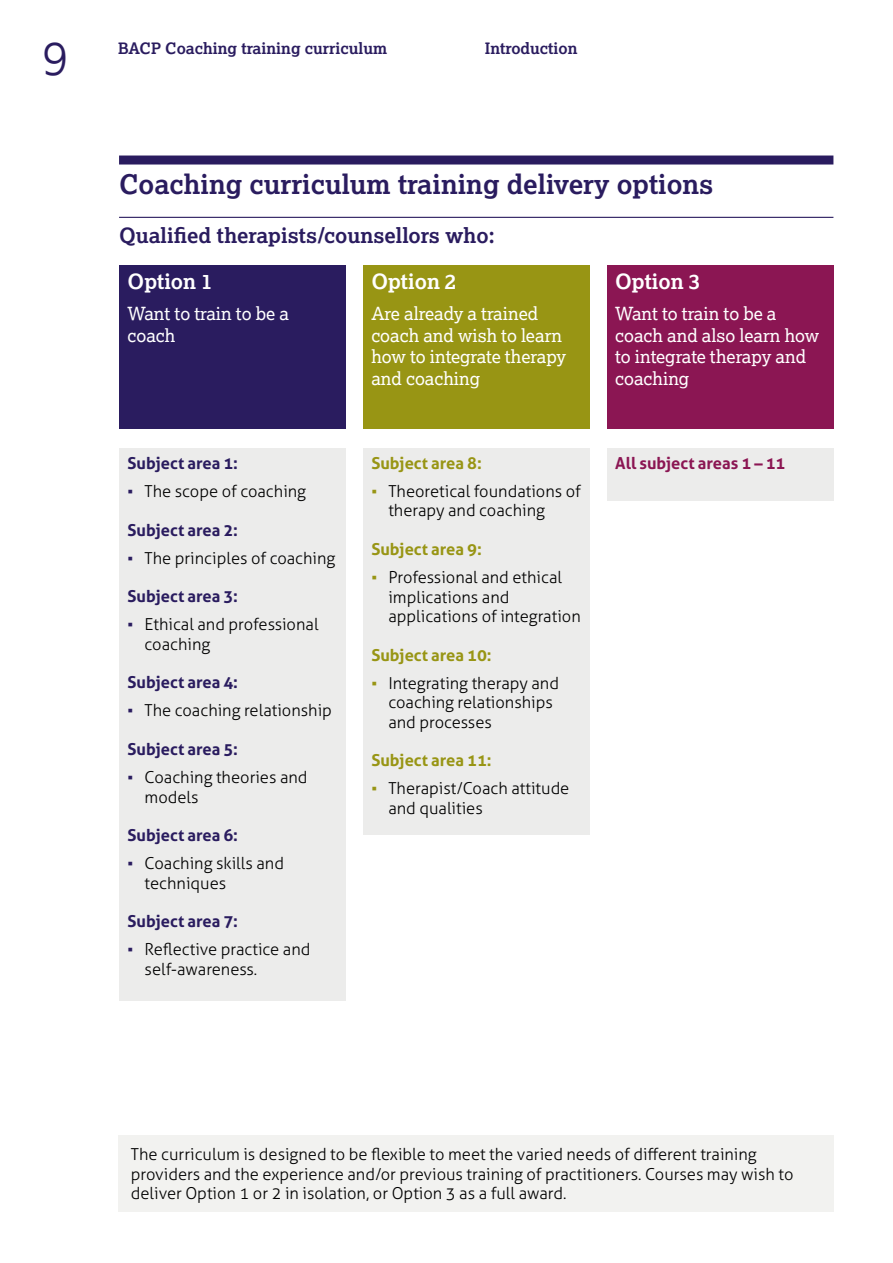
<style>
.page{position:relative;width:893px;height:1263px;background:#fff}
.page>*{position:absolute;margin:0;border:0;box-sizing:border-box;transform-origin:0 0}
.t1{font:300 47.4px "Lexia";color:#2a1c5f}
.t2{font:700 27px "Lexia";color:#2a1c5f}
.t3{font:700 21px "Lexia";color:#2a1c5f}
.t4{font:700 21px "Lexia";color:#fff}
.t5{font:18px/21.6px "Lexia";color:#fff}
.t6{font:300 16.5px/19.5px "Aller";color:#000}
.t7{font:700 16.5px "Aller";color:#2a1c5f}
.t8{font:700 16.5px "Aller";color:#989514}
.t9{font:700 16.5px "Aller";color:#8b1653}
.t10{font:700 15.75px "Lexia";color:#2a1c5f}
.s1{font-family:"Trebuchet MS";font-weight:700;color:#2a1c5f}
.s2{font-family:"Trebuchet MS";font-weight:700;color:#989514}
</style>
<div class="page">
<div style="left:118px;top:1135px;width:715px;height:77px;background:#f2f2f0"></div>
<div style="left:119px;top:448px;width:227px;height:552px;background:#ececeb"></div>
<div style="left:363px;top:448px;width:227px;height:387px;background:#ececeb"></div>
<div style="left:607px;top:448px;width:226px;height:53px;background:#ececeb"></div>
<hr style="left:119px;top:217px;width:714px;height:1px;background:#2a1c5f">
<div style="left:119px;top:156px;width:714px;height:9px;background:#2a1c5f"></div>
<div style="left:119px;top:265px;width:227px;height:33px;background:#2a1c5f"></div>
<div style="left:119px;top:298px;width:227px;height:130px;background:#2a1c5f"></div>
<div style="left:363px;top:265px;width:227px;height:33px;background:#989514"></div>
<div style="left:363px;top:298px;width:227px;height:130px;background:#989514"></div>
<div style="left:607px;top:265px;width:226px;height:33px;background:#8b1653"></div>
<div style="left:607px;top:298px;width:226px;height:130px;background:#8b1653"></div>
<h1 class="t1" style="left:43px;top:28px;width:27px">9</h1>
<p class="t10" style="left:118px;top:39px;width:271px">BACP Coaching training curriculum</p>
<p class="t10" style="left:485px;top:39px;width:94px">Introduction</p>
<h2 class="t2" style="left:119px;top:167px;width:596px">Coaching curriculum training delivery options</h2>
<h3 class="t3" style="left:119px;top:223px;width:378px">Qualified therapists/counsellors who:</h3>
<p class="t4" style="left:128px;top:269px;width:86px">Option 1</p>
<p class="t5" style="left:128px;top:302px;width:163px">Want to train to be a coach</p>
<p class="t4" style="left:371px;top:269px;width:86px">Option 2</p>
<p class="t5" style="left:371px;top:302px;width:196px">Are already a trained coach and wish to learn how to integrate therapy and coaching</p>
<p class="t4" style="left:615px;top:269px;width:86px">Option 3</p>
<p class="t5" style="left:615px;top:302px;width:206px">Want to train to be a coach and also learn how to integrate therapy and coaching</p>
<h4 class="t7" style="left:128px;top:453px;width:112px">Subject area 1:</h4>
<p class="t6" style="left:128px;top:481px;width:180px"><span class="s1">▪</span> The scope of coaching</p>
<h4 class="t7" style="left:128px;top:519px;width:112px">Subject area 2:</h4>
<p class="t6" style="left:128px;top:548px;width:209px"><span class="s1">▪</span> The principles of coaching</p>
<h4 class="t7" style="left:128px;top:586px;width:112px">Subject area 3:</h4>
<p class="t6" style="left:145px;top:615px;width:176px;text-indent:-17px"><span class="s1">▪</span> Ethical and professional coaching</p>
<h4 class="t7" style="left:128px;top:672px;width:112px">Subject area 4:</h4>
<p class="t6" style="left:128px;top:701px;width:206px"><span class="s1">▪</span> The coaching relationship</p>
<h4 class="t7" style="left:128px;top:739px;width:112px">Subject area 5:</h4>
<p class="t6" style="left:145px;top:767px;width:165px;text-indent:-17px"><span class="s1">▪</span> Coaching theories and models</p>
<h4 class="t7" style="left:128px;top:825px;width:112px">Subject area 6:</h4>
<p class="t6" style="left:145px;top:853px;width:141px;text-indent:-17px"><span class="s1">▪</span> Coaching skills and techniques</p>
<h4 class="t7" style="left:128px;top:911px;width:112px">Subject area 7:</h4>
<p class="t6" style="left:145px;top:940px;width:167px;text-indent:-17px"><span class="s1">▪</span> Reflective practice and self-awareness.</p>
<p class="t8" style="left:371px;top:453px;width:112px">Subject area 8:</p>
<p class="t9" style="left:615px;top:453px;width:172px">All subject areas 1 – 11</p>
<p class="t6" style="left:388px;top:481px;width:194px;text-indent:-17px"><span class="s2">▪</span> Theoretical foundations of therapy and coaching</p>
<p class="t8" style="left:371px;top:539px;width:112px">Subject area 9:</p>
<p class="t6" style="left:388px;top:567px;width:194px;text-indent:-17px"><span class="s2">▪</span> Professional and ethical implications and applications of integration</p>
<p class="t8" style="left:371px;top:645px;width:122px">Subject area 10:</p>
<p class="t6" style="left:388px;top:673px;width:172px;text-indent:-17px"><span class="s2">▪</span> Integrating therapy and coaching relationships and processes</p>
<p class="t8" style="left:371px;top:750px;width:122px">Subject area 11:</p>
<p class="t6" style="left:388px;top:779px;width:183px;text-indent:-17px"><span class="s2">▪</span> Therapist/Coach attitude and qualities</p>
<p class="t6" style="left:131px;top:1144px;width:627px">The curriculum is designed to be flexible to meet the varied needs of different training</p>
<p class="t6" style="left:131px;top:1164px;width:664px">providers and the experience and/or previous training of practitioners. Courses may wish to deliver Option 1 or 2 in isolation, or Option 3 as a full award.</p>
</div>
